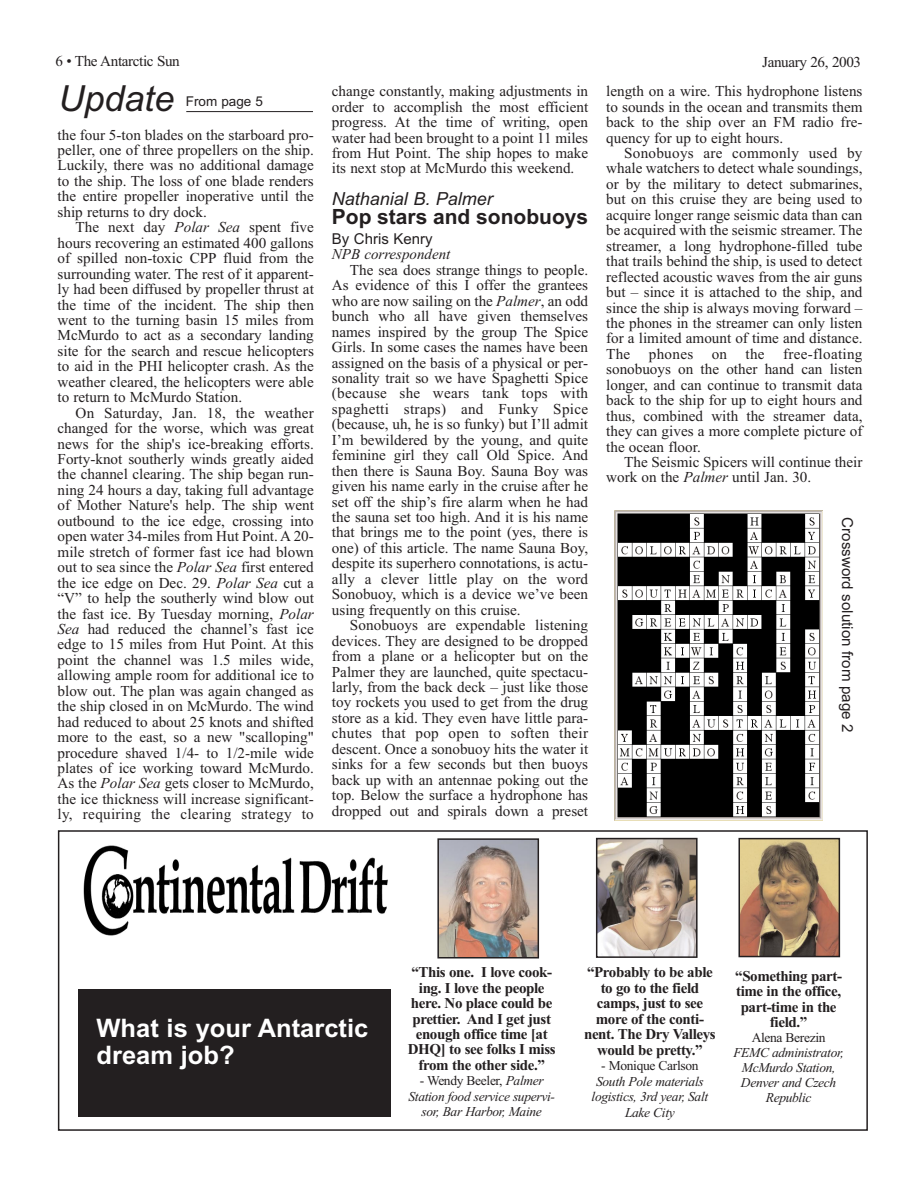
<style>
.page{position:relative;width:918px;height:1188px;background:#fff}
.page>*{position:absolute;margin:0;border:0;box-sizing:border-box;transform-origin:0 0}
.t1{font:italic 36px "Arial";color:#231f20}
.t2{font:700 25.5px/27px "Arial";color:#fff}
.t3{font:700 21px "Arial";color:#231f20}
.t4{font:italic 18px "Arial";color:#231f20}
.t5{font:15.15px/15.5px "Times New Roman";color:#231f20;text-align:justify}
.t6{font:15.15px "Times New Roman";letter-spacing:-.025em;color:#231f20}
.t7{font:15.15px "Arial";color:#231f20}
.t8{font:700 15px/15.5px "Times New Roman";letter-spacing:-.025em;color:#231f20;text-align:center}
.t9{font:italic 15px "Times New Roman";color:#231f20}
.t10{font:15px "Arial";color:#231f20}
.t11{font:italic 13.5px/15.5px "Times New Roman";letter-spacing:-.025em;color:#231f20;text-align:center}
.t12{font:13.5px "Times New Roman";letter-spacing:-.025em;color:#231f20}
.t13{font:13.5px "Arial";color:#231f20}
.s1{font-style:italic}
.s2{font-style:normal}
</style>
<div class="page">
<div style="left:58px;top:830px;width:810px;height:301px;border:2px solid #231f20"></div>
<img style="left:440px;top:841px;width:96px;height:114px">
<div style="left:437px;top:838px;width:102px;height:120px;border:2px solid #231f20"></div>
<img style="left:599px;top:841px;width:96px;height:114px">
<div style="left:596px;top:838px;width:102px;height:120px;border:2px solid #231f20"></div>
<img style="left:741px;top:841px;width:96px;height:113px">
<div style="left:738px;top:838px;width:102px;height:119px;border:2px solid #231f20"></div>
<div style="left:79px;top:989px;width:312px;height:127px;background:#231f20"></div>
<img style="left:83px;top:845px;width:305px;height:91px">
<hr style="left:186px;top:111px;width:127px;height:1px;background:#231f20">
<svg style="left:822px;top:511px;width:1px;height:309px"></svg>
<img style="left:614px;top:511px;width:208px;height:309px">
<p class="t6" style="left:56px;top:55px;width:126px">6 • The Antarctic Sun</p>
<p class="t6" style="left:762px;top:57px;width:101px">January 26, 2003</p>
<h1 class="t1" style="left:58px;top:85px;width:118px">Update</h1>
<p class="t13" style="left:186px;top:96px;width:79px">From page 5</p>
<p class="t5" style="left:58px;top:128px;width:258px">the four 5-ton blades on the starboard pro&shy;peller, one of three propellers on the ship.<br>Luckily, there was no additional damage to the ship. The loss of one blade renders the entire propeller inoperative until the ship returns to dry dock.</p>
<p class="t5" style="left:58px;top:221px;width:258px;text-indent:18px">The next day <span class="s1">Polar Sea</span> spent five hours recovering an estimated 400 gallons of spilled non-toxic CPP fluid from the surrounding water. The rest of it apparent&shy;ly had been diffused by propeller thrust at the time of the incident. The ship then went to the turning basin 15 miles from McMurdo to act as a secondary landing site for the search and rescue helicopters to aid in the PHI helicopter crash. As the weather cleared, the helicopters were able to return to McMurdo Station.</p>
<p class="t5" style="left:58px;top:406px;width:258px;text-indent:18px">On Saturday, Jan. 18, the weather changed for the worse, which was great news for the ship's ice-breaking efforts.<br>Forty-knot southerly winds greatly aided the channel clearing. The ship began run&shy;ning 24 hours a day, taking full advantage of Mother Nature's help. The ship went outbound to the ice edge, crossing into open water 34-miles from Hut Point. A 20- mile stretch of former fast ice had blown out to sea since the <span class="s1">Polar Sea</span> first entered the ice edge on Dec. 29. <span class="s1">Polar Sea</span> cut a “V” to help the southerly wind blow out the fast ice. By Tuesday morning, <span class="s1">Polar Sea</span> had reduced the channel’s fast ice edge to 15 miles from Hut Point. At this point the channel was 1.5 miles wide, allowing ample room for additional ice to blow out. The plan was again changed as the ship closed in on McMurdo. The wind had reduced to about 25 knots and shifted more to the east, so a new "scalloping" procedure shaved 1/4- to 1/2-mile wide plates of ice working toward McMurdo.<br>As the <span class="s1">Polar Sea</span> gets closer to McMurdo, the ice thickness will increase significant&shy;ly, requiring the clearing strategy to</p>
<p class="t5" style="left:332px;top:85px;width:258px">change constantly, making adjustments in order to accomplish the most efficient progress. At the time of writing, open water had been brought to a point 11 miles from Hut Point. The ship hopes to make its next stop at McMurdo this weekend.</p>
<p class="t4" style="left:332px;top:192px;width:163px">Nathanial B. Palmer</p>
<h3 class="t3" style="left:332px;top:209px;width:258px">Pop stars and sonobuoys</h3>
<p class="t10" style="left:332px;top:233px;width:102px">By Chris Kenry</p>
<p class="t9" style="left:332px;top:249px;width:120px">NPB correspondent</p>
<p class="t5" style="left:332px;top:263px;width:258px;text-indent:18px">The sea does strange things to people.<br>As evidence of this I offer the grantees who are now sailing on the <span class="s1">Palmer</span>, an odd bunch who all have given themselves names inspired by the group The Spice Girls. In some cases the names have been assigned on the basis of a physical or per&shy;sonality trait so we have Spaghetti Spice (because she wears tank tops with spaghetti straps) and Funky Spice (because, uh, he is so funky) but I’ll admit I’m bewildered by the young, and quite feminine girl they call Old Spice. And then there is Sauna Boy. Sauna Boy was given his name early in the cruise after he set off the ship’s fire alarm when he had the sauna set too high. And it is his name that brings me to the point (yes, there is one) of this article. The name Sauna Boy, despite its superhero connotations, is actu&shy;ally a clever little play on the word Sonobuoy, which is a device we’ve been using frequently on this cruise.</p>
<p class="t5" style="left:332px;top:619px;width:258px;text-indent:18px">Sonobuoys are expendable listening devices. They are designed to be dropped from a plane or a helicopter but on the Palmer they are launched, quite spectacu&shy;larly, from the back deck – just like those toy rockets you used to get from the drug store as a kid. They even have little para&shy;chutes that pop open to soften their descent. Once a sonobuoy hits the water it sinks for a few seconds but then buoys back up with an antennae poking out the top. Below the surface a hydrophone has dropped out and spirals down a preset</p>
<p class="t5" style="left:606px;top:85px;width:258px">length on a wire. This hydrophone listens to sounds in the ocean and transmits them back to the ship over an FM radio fre&shy;quency for up to eight hours.</p>
<p class="t5" style="left:606px;top:147px;width:258px;text-indent:18px">Sonobuoys are commonly used by whale watchers to detect whale soundings, or by the military to detect submarines, but on this cruise they are being used to acquire longer range seismic data than can be acquired with the seismic streamer. The streamer, a long hydrophone-filled tube that trails behind the ship, is used to detect reflected acoustic waves from the air guns but – since it is attached to the ship, and since the ship is always moving forward – the phones in the streamer can only listen for a limited amount of time and distance.<br>The phones on the free-floating sonobuoys on the other hand can listen longer, and can continue to transmit data back to the ship for up to eight hours and thus, combined with the streamer data, they can gives a more complete picture of the ocean floor.</p>
<p class="t5" style="left:606px;top:456px;width:258px;text-indent:18px">The Seismic Spicers will continue their work on the <span class="s1">Palmer</span> until Jan. 30.</p>
<p class="t7" style="left:853px;top:517px;width:217px;rotate:90deg">Crossword solution from page 2</p>
<h2 class="t2" style="left:97px;top:1017px;width:273px">What is your Antarctic dream job?</h2>
<p class="t8" style="left:408px;top:966px;width:149px">“This one. I love cook&shy;ing. I love the people here. No place could be prettier. And I get just enough office time [at<br>DHQ] to see folks I miss from the other side.”</p>
<p class="t11" style="left:409px;top:1074px;width:148px"><span class="s2">- Wendy Beeler,</span> Palmer<br>Station food service supervi&shy;sor, Bar Harbor, Maine</p>
<p class="t8" style="left:584px;top:966px;width:133px">“Probably to be able to go to the field camps, just to see more of the conti&shy;nent. The Dry Valleys would be pretty.”</p>
<p class="t12" style="left:601px;top:1061px;width:99px">- Monique Carlson</p>
<p class="t11" style="left:592px;top:1075px;width:118px">South Pole materials logistics, 3rd year, Salt<br>Lake City</p>
<p class="t8" style="left:735px;top:970px;width:108px">“Something part&shy;time in the office, part-time in the field.”</p>
<p class="t12" style="left:752px;top:1033px;width:75px">Alena Berezin</p>
<p class="t11" style="left:733px;top:1046px;width:112px;line-height:15px">FEMC administrator,<br>McMurdo Station,<br>Denver and Czech<br>Republic</p>
</div>
